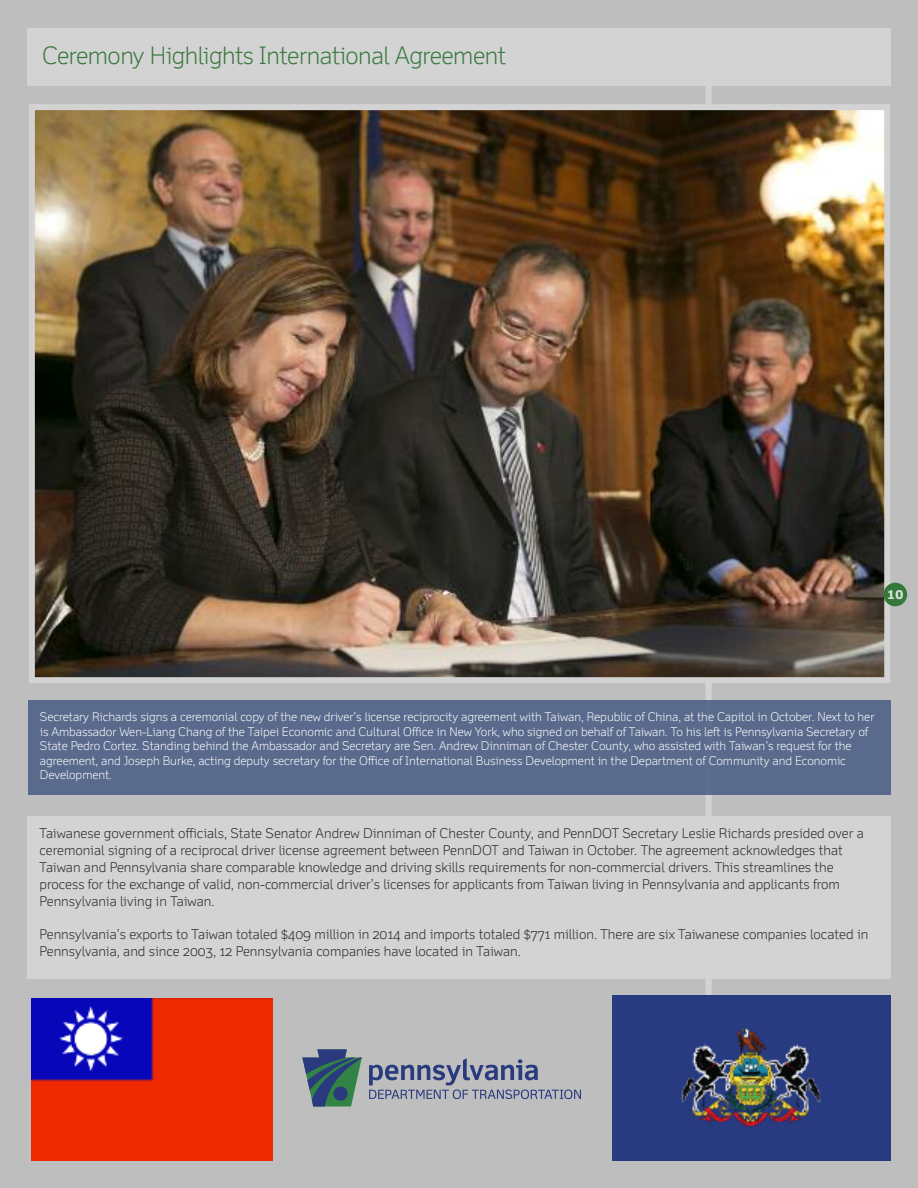
<style>
.page{position:relative;width:918px;height:1188px;background:#bebebe}
.page>*{position:absolute;margin:0;border:0;box-sizing:border-box;transform-origin:0 0}
.t1{font:300 24px "Felbridge";letter-spacing:-.02em;color:#36783c}
.t2{font:300 13.5px/16.8px "Felbridge";color:#272526}
.t3{font:300 12px/14.4px "Felbridge";letter-spacing:-.005em;color:#fff}
.t4{font:700 12px "Verdana";color:#d7e4d8}
</style>
<div class="page">
<div style="left:27px;top:28px;width:864px;height:58px;background:#d4d3d4"></div>
<div style="left:706px;top:71px;width:6px;height:960px;background:#d4d3d4"></div>
<img style="left:36px;top:111px;width:847px;height:565px">
<div style="left:29px;top:104px;width:861px;height:579px;border:6px solid #d4d3d4"></div>
<div style="left:28px;top:700px;width:863px;height:94px;background:#596a8c"></div>
<div style="left:27px;top:816px;width:864px;height:163px;background:#d4d3d4"></div>
<div style="left:884px;top:583px;width:23px;height:23px;background:#36783c;border-radius:50%"></div>
<img style="left:32px;top:999px;width:240px;height:161px">
<img style="left:612px;top:996px;width:279px;height:165px">
<svg style="left:369px;top:1058px;width:212px;height:41px"></svg>
<svg style="left:302px;top:1049px;width:60px;height:58px"></svg>
<div style="left:333px;top:1087px;width:15px;height:14px;background:#293b7e;border-radius:50%"></div>
<h1 class="t1" style="left:42px;top:47px;width:466px">Ceremony Highlights International Agreement</h1>
<p class="t4" style="left:887px;top:586px;width:19px">10</p>
<p class="t3" style="left:40px;top:711px;width:836px">Secretary Richards signs a ceremonial copy of the new driver’s license reciprocity agreement with Taiwan, Republic of China, at the Capitol in October. Next to her is Ambassador Wen-Liang Chang of the Taipei Economic and Cultural Office in New York, who signed on behalf of Taiwan. To his left is Pennsylvania Secretary of State Pedro Cortez. Standing behind the Ambassador and Secretary are Sen. Andrew Dinniman of Chester County, who assisted with Taiwan’s request for the agreement, and Joseph Burke, acting deputy secretary for the Office of International Business Development in the Department of Community and Economic Development.</p>
<p class="t2" style="left:39px;top:826px;width:826px">Taiwanese government officials, State Senator Andrew Dinniman of Chester County, and PennDOT Secretary Leslie Richards presided over a ceremonial signing of a reciprocal driver license agreement between PennDOT and Taiwan in October. The agreement acknowledges that Taiwan and Pennsylvania share comparable knowledge and driving skills requirements for non-commercial drivers. This streamlines the process for the exchange of valid, non-commercial driver’s licenses for applicants from Taiwan living in Pennsylvania and applicants from Pennsylvania living in Taiwan.</p>
<p class="t2" style="left:39px;top:927px;width:830px">Pennsylvania’s exports to Taiwan totaled $409 million in 2014 and imports totaled $771 million. There are six Taiwanese companies located in<br>Pennsylvania, and since 2003, 12 Pennsylvania companies have located in Taiwan.</p>
</div>
